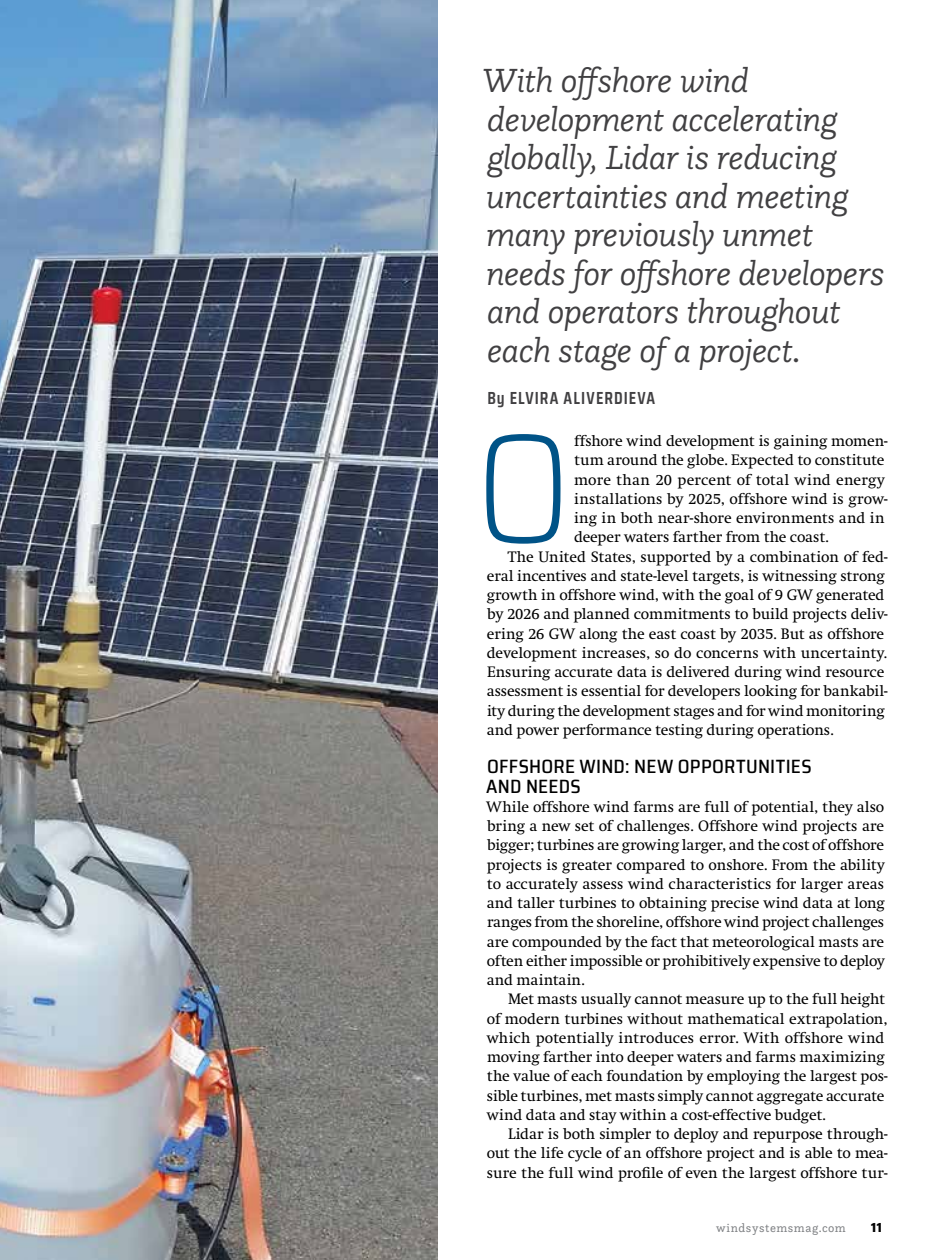
<style>
.page{position:relative;width:945px;height:1260px;background:#fff}
.page>*{position:absolute;margin:0;border:0;box-sizing:border-box;transform-origin:0 0}
.t1{font:200 semi-condensed 155.58px "Saira";color:#005387}
.t2{font:italic 300 35px/38.5px "Questa Slab";letter-spacing:-.025em;color:#414042}
.t3{font:500 semi-condensed 19.25px/19.2px "Saira";letter-spacing:.01em;color:#000}
.t4{font:600 17.5px "Saira Condensed";letter-spacing:.06em;color:#414042}
.t5{font:15.75px/19.2px "Swift";letter-spacing:-.005em;color:#000;text-align:justify}
.t6{font:15.75px "Swift";letter-spacing:.015em;color:#000}
.t7{font:700 13.12px "Saira";color:#000}
.t8{font:12.25px "Questa Slab";letter-spacing:.05em;color:#808285}
</style>
<div class="page">
<img style="left:0;top:0;width:437px;height:1260px">
<h2 class="t2" style="left:482px;top:60px;width:405px">With offshore wind development accelerating globally, Lidar is reducing uncertainties and meeting many previously unmet needs for offshore developers and operators throughout each stage of a project.</h2>
<p class="t4" style="left:487px;top:385px;width:169px">By ELVIRA ALIVERDIEVA</p>
<h1 class="t1" style="left:475px;top:374px;width:99px">O</h1>
<p class="t5" style="left:574px;top:432px;width:315px">ffshore wind development is gaining momen-</p>
<p class="t5" style="left:574px;top:451px;width:312px">tum around the globe. Expected to constitute</p>
<p class="t6" style="left:574px;top:471px;width:312px">more than 20 percent of total wind energy</p>
<p class="t5" style="left:574px;top:489px;width:315px">installations by 2025, offshore wind is grow-</p>
<p class="t5" style="left:574px;top:509px;width:312px">ing in both near-shore environments and in</p>
<p class="t5" style="left:574px;top:528px;width:256px">deeper waters farther from the coast.</p>
<p class="t5" style="left:508px;top:547px;width:381px">The United States, supported by a combination of fed-</p>
<p class="t5" style="left:487px;top:566px;width:399px">eral incentives and state-level targets, is witnessing strong</p>
<p class="t5" style="left:487px;top:586px;width:399px">growth in offshore wind, with the goal of 9 GW generated</p>
<p class="t5" style="left:487px;top:605px;width:402px">by 2026 and planned commitments to build projects deliv-</p>
<p class="t5" style="left:487px;top:624px;width:399px">ering 26 GW along the east coast by 2035. But as offshore</p>
<p class="t5" style="left:487px;top:643px;width:402px">development increases, so do concerns with uncertainty.</p>
<p class="t5" style="left:487px;top:663px;width:399px">Ensuring accurate data is delivered during wind resource</p>
<p class="t5" style="left:487px;top:682px;width:402px">assessment is essential for developers looking for bankabil-</p>
<p class="t5" style="left:487px;top:701px;width:399px">ity during the development stages and for wind monitoring</p>
<p class="t5" style="left:487px;top:720px;width:348px">and power performance testing during operations.</p>
<p class="t3" style="left:486px;top:757px;width:327px">OFFSHORE WIND: NEW OPPORTUNITIES<br>AND NEEDS</p>
<p class="t5" style="left:487px;top:797px;width:400px">While offshore wind farms are full of potential, they also bring a new set of challenges. Offshore wind projects are bigger; turbines are growing larger, and the cost of offshore projects is greater compared to onshore. From the ability to accurately assess wind characteristics for larger areas and taller turbines to obtaining precise wind data at long ranges from the shoreline, offshore wind project challenges are compounded by the fact that meteorological masts are often either impossible or prohibitively expensive to deploy and maintain.</p>
<p class="t5" style="left:487px;top:990px;width:402px;text-align:left;text-indent:21px">Met masts usually cannot measure up to the full height of modern turbines without mathematical extrapolation, which potentially introduces error. With offshore wind moving farther into deeper waters and farms maximizing the value of each foundation by employing the largest pos&shy;sible turbines, met masts simply cannot aggregate accurate wind data and stay within a cost-effective budget.</p>
<p class="t5" style="left:487px;top:1125px;width:402px;text-indent:21px">Lidar is both simpler to deploy and repurpose through&shy;out the life cycle of an offshore project and is able to mea&shy;sure the full wind profile of even the largest offshore tur-</p>
<p class="t8" style="left:716px;top:1220px;width:131px">windsystemsmag.com</p>
<p class="t7" style="left:871px;top:1218px;width:12px">11</p>
</div>
